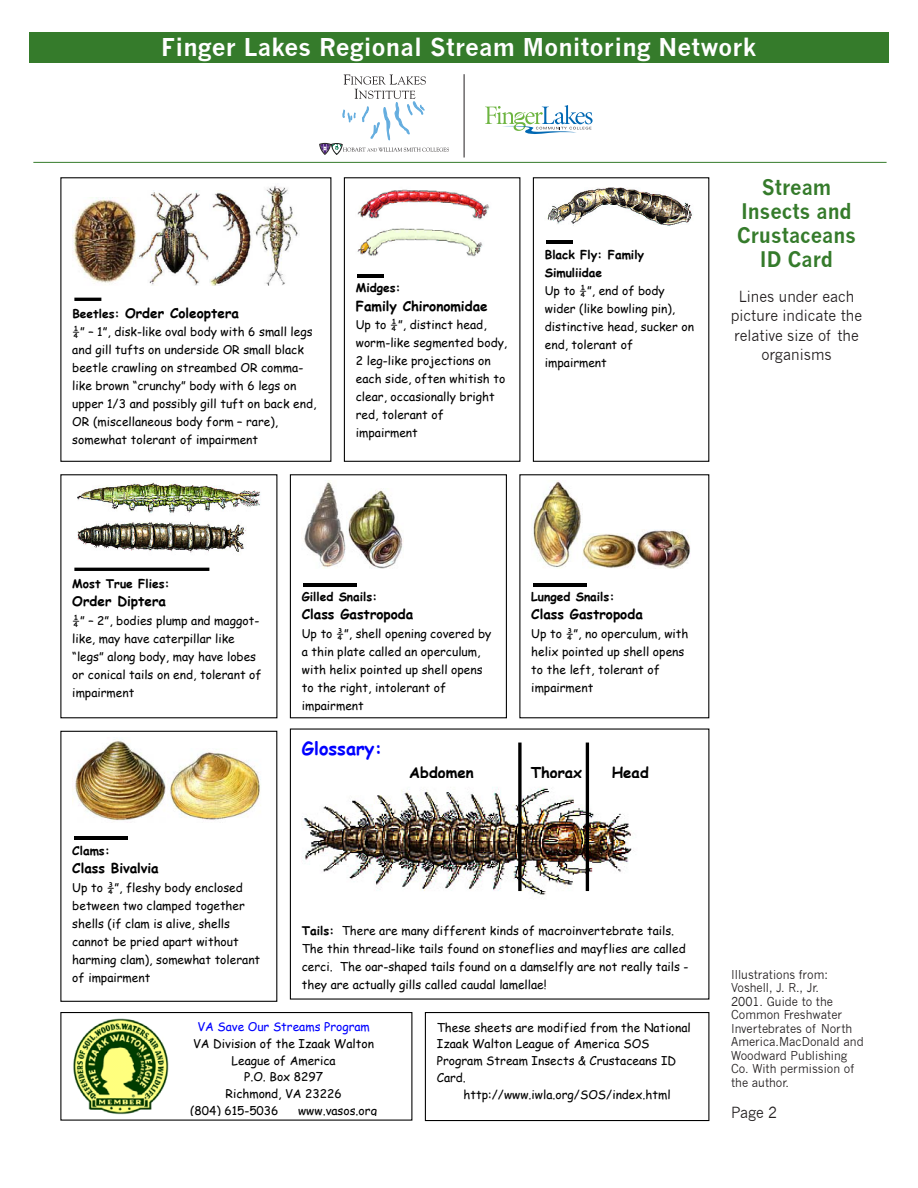
<style>
.page{position:relative;width:918px;height:1188px;background:#fff}
.page>*{position:absolute;margin:0;border:0;box-sizing:border-box;transform-origin:0 0}
.t1{font:700 24px "News Gothic";letter-spacing:.01em;color:#fff}
.t2{font:700 21px/24px "News Gothic";color:#357b2b;text-align:center;scale:.95 1}
.t3{font:700 18px "Comic Sans MS";color:#00f}
.body_News_gothic{font:15px/19.5px "News Gothic";color:#231f20;text-align:center;scale:.95 1}
.t4{font:700 15px "Comic Sans MS";color:#000}
.t5{font:700 13.5px "Comic Sans MS";color:#000}
.t6{font:12px/18px "Comic Sans MS";color:#000}
.body_News_gothic-2{font:12px/13.5px "News Gothic";color:#231f20;scale:.95 1}
.t7{font:700 12px "Comic Sans MS";color:#000}
.t8{font:12px "Comic Sans MS";color:#00f}
.s1{font-size:12px}
.s2{font-weight:700}
</style>
<div class="page">
<svg style="left:485px;top:105px;width:108px;height:29px"></svg>
<svg style="left:320px;top:75px;width:129px;height:80px"></svg>
<hr style="left:464px;top:74px;width:1px;height:84px;background:#231f20">
<div style="left:29px;top:32px;width:860px;height:30px;background:#357b2b"></div>
<hr style="left:33px;top:162px;width:854px;height:1px;background:#357b2b">
<img style="left:72px;top:197px;width:64px;height:86px">
<img style="left:137px;top:191px;width:115px;height:94px">
<img style="left:253px;top:186px;width:45px;height:99px">
<hr style="left:74px;top:298px;width:27px;height:3px;background:#000">
<div style="left:344px;top:177px;width:176px;height:285px;border:1px solid #000"></div>
<img style="left:357px;top:189px;width:133px;height:31px">
<img style="left:357px;top:228px;width:126px;height:29px">
<hr style="left:358px;top:274px;width:26px;height:3px;background:#000">
<div style="left:533px;top:177px;width:176px;height:285px;border:1px solid #000"></div>
<img style="left:547px;top:187px;width:147px;height:39px">
<hr style="left:547px;top:241px;width:26px;height:3px;background:#000">
<img style="left:77px;top:481px;width:184px;height:32px">
<img style="left:77px;top:521px;width:169px;height:32px">
<hr style="left:74px;top:568px;width:135px;height:3px;background:#000">
<div style="left:290px;top:474px;width:217px;height:244px;border:1px solid #000"></div>
<img style="left:304px;top:481px;width:42px;height:88px">
<img style="left:348px;top:490px;width:56px;height:79px">
<hr style="left:304px;top:583px;width:53px;height:3px;background:#000">
<img style="left:532px;top:481px;width:51px;height:87px">
<img style="left:582px;top:534px;width:54px;height:34px">
<img style="left:637px;top:530px;width:53px;height:39px">
<hr style="left:533px;top:583px;width:54px;height:3px;background:#000">
<div style="left:60px;top:731px;width:217px;height:271px;border:1px solid #000"></div>
<img style="left:72px;top:739px;width:96px;height:82px">
<img style="left:170px;top:751px;width:91px;height:69px">
<hr style="left:74px;top:837px;width:54px;height:3px;background:#000">
<img style="left:302px;top:783px;width:330px;height:112px">
<svg style="left:518px;top:743px;width:4px;height:148px"></svg>
<hr style="left:586px;top:743px;width:3px;height:148px;background:#000">
<div style="left:60px;top:1012px;width:352px;height:109px;border:1px solid #000"></div>
<img style="left:73px;top:1019px;width:95px;height:95px">
<div style="left:425px;top:1012px;width:284px;height:109px;border:1px solid #000"></div>
<h1 class="t1" style="left:161px;top:33px;width:597px">Finger Lakes Regional Stream Monitoring Network</h1>
<p class="t5" style="left:72px;top:303px;width:168px"><span class="s1">Beetles:</span> Order Coleoptera</p>
<p class="t6" style="left:72px;top:323px;width:246px">¼” – 1”, disk-like oval body with 6 small legs and gill tufts on underside OR small black beetle crawling on streambed OR comma&shy;like brown “crunchy” body with 6 legs on upper 1/3 and possibly gill tuft on back end, OR (miscellaneous body form – rare), somewhat tolerant of impairment</p>
<p class="t7" style="left:356px;top:279px;width:46px">Midges:</p>
<p class="t5" style="left:356px;top:296px;width:133px">Family Chironomidae</p>
<p class="t6" style="left:356px;top:315px;width:153px">Up to ¼”, distinct head, worm-like segmented body,<br>2 leg-like projections on each side, often whitish to clear, occasionally bright red, tolerant of impairment</p>
<p class="t6" style="left:545px;top:245px;width:151px"><span class="s2">Black Fly: Family<br>Simuliidae<br></span>Up to ¼”, end of body wider (like bowling pin), distinctive head, sucker on end, tolerant of impairment</p>
<p class="t2" style="left:762px;top:175px;width:75px">Stream</p>
<p class="t2" style="left:737px;top:199px;width:127px">Insects and<br>Crustaceans<br>ID Card</p>
<p class="body_News_gothic" style="left:731px;top:287px;width:140px">Lines under each picture indicate the relative size of the organisms</p>
<p class="t7" style="left:72px;top:575px;width:99px">Most True Flies:</p>
<p class="t5" style="left:72px;top:592px;width:95px">Order Diptera</p>
<p class="t6" style="left:72px;top:611px;width:191px">¼” – 2”, bodies plump and maggot&shy;like, may have caterpillar like “legs” along body, may have lobes or conical tails on end, tolerant of impairment</p>
<p class="t7" style="left:72px;top:842px;width:39px">Clams:</p>
<p class="t5" style="left:72px;top:858px;width:88px">Class Bivalvia</p>
<p class="t6" style="left:72px;top:878px;width:189px">Up to ¾”, fleshy body enclosed between two clamped together shells (if clam is alive, shells cannot be pried apart without harming clam), somewhat tolerant of impairment</p>
<p class="t7" style="left:302px;top:588px;width:77px">Gilled Snails:</p>
<p class="t5" style="left:302px;top:604px;width:113px">Class Gastropoda</p>
<p class="t6" style="left:302px;top:624px;width:191px">Up to ¾”, shell opening covered by a thin plate called an operculum, with helix pointed up shell opens to the right, intolerant of impairment</p>
<p class="t3" style="left:302px;top:735px;width:82px">Glossary:</p>
<p class="t7" style="left:531px;top:588px;width:85px">Lunged Snails:</p>
<p class="t5" style="left:531px;top:605px;width:113px">Class Gastropoda</p>
<p class="t6" style="left:531px;top:624px;width:159px">Up to ¾”, no operculum, with helix pointed up shell opens to the left, tolerant of impairment</p>
<p class="t4" style="left:409px;top:761px;width:66px">Abdomen</p>
<p class="t4" style="left:531px;top:761px;width:53px">Thorax</p>
<p class="t4" style="left:612px;top:761px;width:39px">Head</p>
<p class="t6" style="left:302px;top:921px;width:388px"><span class="s2">Tails:</span> There are many different kinds of macroinvertebrate tails.<br>The thin thread-like tails found on stoneflies and mayflies are called cerci. The oar-shaped tails found on a damselfly are not really tails - they are actually gills called caudal lamellae!</p>
<p class="t8" style="left:197px;top:1018px;width:174px">VA Save Our Streams Program</p>
<p class="t6" style="left:193px;top:1034px;width:182px">VA Division of the Izaak Walton</p>
<p class="t6" style="left:232px;top:1051px;width:106px">League of America</p>
<p class="t6" style="left:244px;top:1067px;width:81px">P.O. Box 8297</p>
<p class="t6" style="left:226px;top:1084px;width:118px">Richmond, VA 23226</p>
<p class="t6" style="left:190px;top:1101px;width:90px">(804) 615-5036</p>
<p class="t6" style="left:298px;top:1101px;width:80px">www.vasos.org</p>
<p class="t6" style="left:437px;top:1018px;width:255px">These sheets are modified from the National</p>
<p class="t6" style="left:437px;top:1035px;width:214px">Izaak Walton League of America SOS</p>
<p class="t6" style="left:437px;top:1051px;width:241px">Program Stream Insects &amp; Crustaceans ID</p>
<p class="t6" style="left:437px;top:1068px;width:31px">Card.</p>
<p class="t6" style="left:464px;top:1085px;width:209px">http://www.iwla.org/SOS/index.html</p>
<p class="body_News_gothic-2" style="left:731px;top:968px;width:141px">Illustrations from:<br>Voshell, J. R., Jr.<br>2001. Guide to the<br>Common Freshwater<br>Invertebrates of North<br>America.MacDonald and<br>Woodward Publishing<br>Co. With permission of the author.</p>
<p class="body_News_gothic" style="left:731px;top:1103px;width:50px">Page 2</p>
</div>
